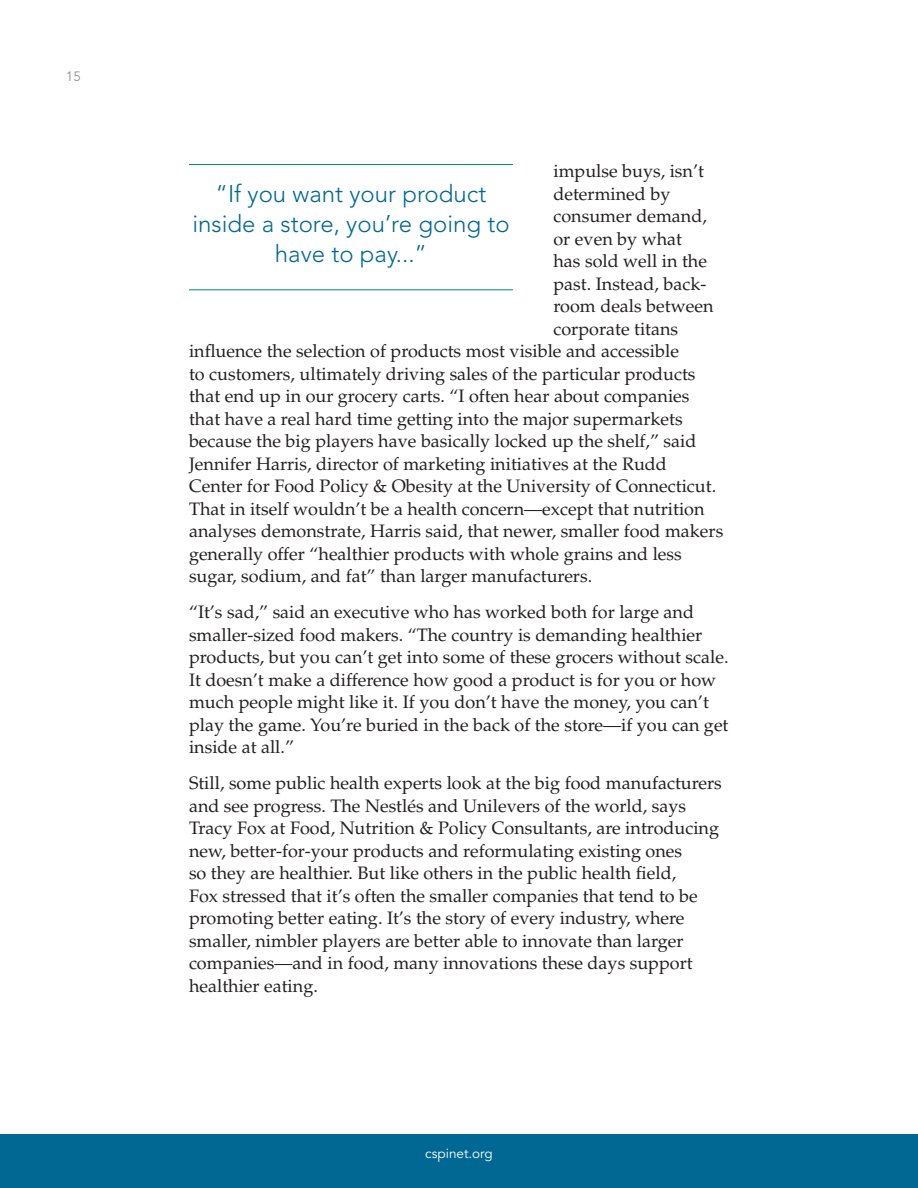
<style>
.page{position:relative;width:918px;height:1188px;background:#fff}
.page>*{position:absolute;margin:0;border:0;box-sizing:border-box;transform-origin:0 0}
.Pull_Quotes{font:300 24px/30px "Avenir LT Std";color:#006893;text-align:center}
.Main_Text{font:18px/22.5px "Palatino LT Std";color:#231f20}
.t1{font:13.5px "Avenir LT Std";color:#fff}
.t2{font:13.5px "Avenir LT Std";color:#939598}
</style>
<div class="page">
<div style="left:0;top:1134px;width:918px;height:54px;background:#006893"></div>
<hr style="left:189px;top:164px;width:324px;height:1px;background:#008e57">
<hr style="left:189px;top:289px;width:324px;height:1px;background:#008e57">
<p class="t2" style="left:66px;top:69px;width:17px">15</p>
<p class="Main_Text" style="left:554px;top:160px;width:152px">impulse buys, isn’t</p>
<p class="Main_Text" style="left:554px;top:183px;width:118px">determined by</p>
<p class="Main_Text" style="left:554px;top:205px;width:155px">consumer demand,</p>
<p class="Main_Text" style="left:554px;top:228px;width:130px">or even by what</p>
<p class="Main_Text" style="left:554px;top:250px;width:155px">has sold well in the</p>
<p class="Main_Text" style="left:554px;top:273px;width:154px">past. Instead, back-</p>
<p class="Main_Text" style="left:554px;top:295px;width:162px">room deals between</p>
<p class="Main_Text" style="left:554px;top:318px;width:126px">corporate titans</p>
<p class="Main_Text" style="left:189px;top:340px;width:492px">influence the selection of products most visible and accessible</p>
<p class="Main_Text" style="left:189px;top:363px;width:508px">to customers, ultimately driving sales of the particular products</p>
<p class="Main_Text" style="left:189px;top:385px;width:502px">that end up in our grocery carts. “I often hear about companies</p>
<p class="Main_Text" style="left:189px;top:408px;width:495px">that have a real hard time getting into the major supermarkets</p>
<p class="Main_Text" style="left:189px;top:430px;width:509px">because the big players have basically locked up the shelf,” said</p>
<p class="Main_Text" style="left:189px;top:453px;width:479px">Jennifer Harris, director of marketing initiatives at the Rudd</p>
<p class="Main_Text" style="left:189px;top:475px;width:529px">Center for Food Policy &amp; Obesity at the University of Connecticut.</p>
<p class="Main_Text" style="left:189px;top:498px;width:517px">That in itself wouldn’t be a health concern—except that nutrition</p>
<p class="Main_Text" style="left:189px;top:520px;width:536px">analyses demonstrate, Harris said, that newer, smaller food makers</p>
<p class="Main_Text" style="left:189px;top:543px;width:494px">generally offer “healthier products with whole grains and less</p>
<p class="Main_Text" style="left:189px;top:565px;width:405px">sugar, sodium, and fat” than larger manufacturers.</p>
<p class="Main_Text" style="left:189px;top:601px;width:541px">“It’s sad,” said an executive who has worked both for large and smaller-sized food makers. “The country is demanding healthier products, but you can’t get into some of these grocers without scale.<br>It doesn’t make a difference how good a product is for you or how much people might like it. If you don’t have the money, you can’t play the game. You’re buried in the back of the store—if you can get inside at all.”</p>
<p class="Main_Text" style="left:189px;top:772px;width:534px">Still, some public health experts look at the big food manufacturers and see progress. The Nestlés and Unilevers of the world, says Tracy Fox at Food, Nutrition &amp; Policy Consultants, are introducing new, better-for-your products and reformulating existing ones<br>so they are healthier. But like others in the public health field,<br>Fox stressed that it’s often the smaller companies that tend to be promoting better eating. It’s the story of every industry, where smaller, nimbler players are better able to innovate than larger companies—and in food, many innovations these days support healthier eating.</p>
<p class="Pull_Quotes" style="left:192px;top:179px;width:319px">“If you want your product inside a store, you’re going to have to pay...”</p>
<p class="t1" style="left:425px;top:1145px;width:69px">cspinet.org</p>
</div>
